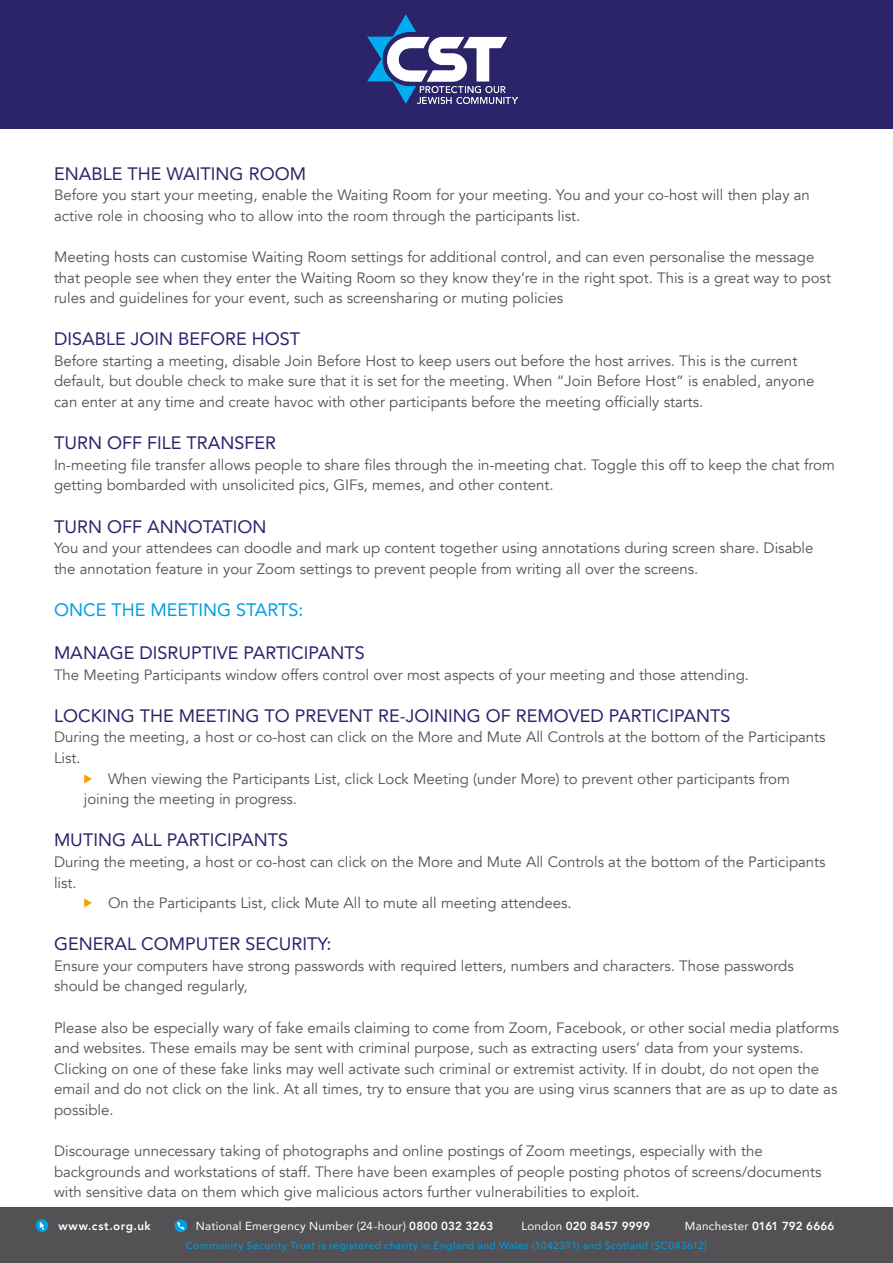
<style>
.page{position:relative;width:893px;height:1263px;background:#fff}
.page>*{position:absolute;margin:0;border:0;box-sizing:border-box;transform-origin:0 0}
.t1{font:18px "Avenir";color:#2c246b}
.t2{font:18px "Avenir";color:#009fe3}
.t3{font:15px/20.5px "Avenir";color:#535154}
.t4{font:11.55px "Avenir";letter-spacing:.025em;color:#fff}
.t5{font:800 11.55px "Avenir";letter-spacing:.02em;color:#fff}
.t6{font:800 11.55px "Avenir";letter-spacing:.06em;color:#fff}
.t7{font:10.2px "Avenir";letter-spacing:.045em;color:#009fe3}
.s1{font-weight:800}
.s2{font-weight:400}
</style>
<div class="page">
<div style="left:0;top:0;width:893px;height:129px;background:#2c246b"></div>
<img style="left:368px;top:14px;width:149px;height:89px">
<div style="left:0;top:1208px;width:893px;height:55px;background:#535154"></div>
<svg style="left:175px;top:1219px;width:12px;height:13px"></svg>
<svg style="left:177px;top:1222px;width:8px;height:8px"></svg>
<svg style="left:36px;top:1219px;width:12px;height:13px"></svg>
<svg style="left:40px;top:1221px;width:5px;height:9px"></svg>
<svg style="left:84px;top:898px;width:8px;height:9px"></svg>
<svg style="left:84px;top:774px;width:8px;height:9px"></svg>
<p class="t1" style="left:54px;top:159px;width:253px">ENABLE THE WAITING ROOM</p>
<p class="t3" style="left:54px;top:185px;width:757px">Before you start your meeting, enable the Waiting Room for your meeting. You and your co-host will then play an active role in choosing who to allow into the room through the participants list.</p>
<p class="t3" style="left:54px;top:247px;width:778px">Meeting hosts can customise Waiting Room settings for additional control, and can even personalise the message that people see when they enter the Waiting Room so they know they’re in the right spot. This is a great way to post rules and guidelines for your event, such as screensharing or muting policies</p>
<p class="t1" style="left:54px;top:325px;width:248px">DISABLE JOIN BEFORE HOST</p>
<p class="t3" style="left:54px;top:351px;width:762px">Before starting a meeting, disable Join Before Host to keep users out before the host arrives. This is the current default, but double check to make sure that it is set for the meeting. When “Join Before Host” is enabled, anyone can enter at any time and create havoc with other participants before the meeting officially starts.</p>
<p class="t1" style="left:54px;top:428px;width:224px">TURN OFF FILE TRANSFER</p>
<p class="t3" style="left:54px;top:455px;width:782px">In-meeting file transfer allows people to share files through the in-meeting chat. Toggle this off to keep the chat from getting bombarded with unsolicited pics, GIFs, memes, and other content.</p>
<p class="t1" style="left:54px;top:512px;width:214px">TURN OFF ANNOTATION</p>
<p class="t3" style="left:54px;top:538px;width:761px">You and your attendees can doodle and mark up content together using annotations during screen share. Disable the annotation feature in your Zoom settings to prevent people from writing all over the screens.</p>
<p class="t2" style="left:54px;top:595px;width:251px">ONCE THE MEETING STARTS:</p>
<p class="t1" style="left:54px;top:638px;width:312px">MANAGE DISRUPTIVE PARTICIPANTS</p>
<p class="t3" style="left:54px;top:664px;width:696px">The Meeting Participants window offers control over most aspects of your meeting and those attending.</p>
<p class="t1" style="left:54px;top:701px;width:678px">LOCKING THE MEETING TO PREVENT RE-JOINING OF REMOVED PARTICIPANTS</p>
<p class="t3" style="left:54px;top:727px;width:773px">During the meeting, a host or co-host can click on the More and Mute All Controls at the bottom of the Participants</p>
<p class="t3" style="left:54px;top:748px;width:28px">List.</p>
<p class="t3" style="left:108px;top:768px;width:683px">When viewing the Participants List, click Lock Meeting (under More) to prevent other participants from</p>
<p class="t3" style="left:84px;top:789px;width:215px">joining the meeting in progress.</p>
<p class="t1" style="left:54px;top:826px;width:236px">MUTING ALL PARTICIPANTS</p>
<p class="t3" style="left:54px;top:852px;width:773px">During the meeting, a host or co-host can click on the More and Mute All Controls at the bottom of the Participants</p>
<p class="t3" style="left:54px;top:872px;width:24px">list.</p>
<p class="t3" style="left:108px;top:893px;width:465px">On the Participants List, click Mute All to mute all meeting attendees.</p>
<p class="t1" style="left:54px;top:929px;width:279px">GENERAL COMPUTER SECURITY:</p>
<p class="t3" style="left:54px;top:956px;width:741px">Ensure your computers have strong passwords with required letters, numbers and characters. Those passwords should be changed regularly,</p>
<p class="t3" style="left:54px;top:1017px;width:786px">Please also be especially wary of fake emails claiming to come from Zoom, Facebook, or other social media platforms and websites. These emails may be sent with criminal purpose, such as extracting users’ data from your systems.<br>Clicking on one of these fake links may well activate such criminal or extremist activity. If in doubt, do not open the email and do not click on the link. At all times, try to ensure that you are using virus scanners that are as up to date as possible.</p>
<p class="t3" style="left:54px;top:1141px;width:769px">Discourage unnecessary taking of photographs and online postings of Zoom meetings, especially with the backgrounds and workstations of staff. There have been examples of people posting photos of screens/documents with sensitive data on them which give malicious actors further vulnerabilities to exploit.</p>
<p class="t6" style="left:58px;top:1217px;width:94px">www.cst.org.uk</p>
<p class="t4" style="left:196px;top:1217px;width:299px">National Emergency Number (24-hour) <span class="s1">0800 032 3263</span></p>
<p class="t5" style="left:521px;top:1217px;width:130px"><span class="s2">London</span> 020 8457 9999</p>
<p class="t5" style="left:685px;top:1217px;width:151px"><span class="s2">Manchester</span> 0161 792 6666</p>
<p class="t7" style="left:186px;top:1237px;width:523px">Community Security Trust is registered charity in England and Wales (1042391) and Scotland (SC043612)</p>
</div>
